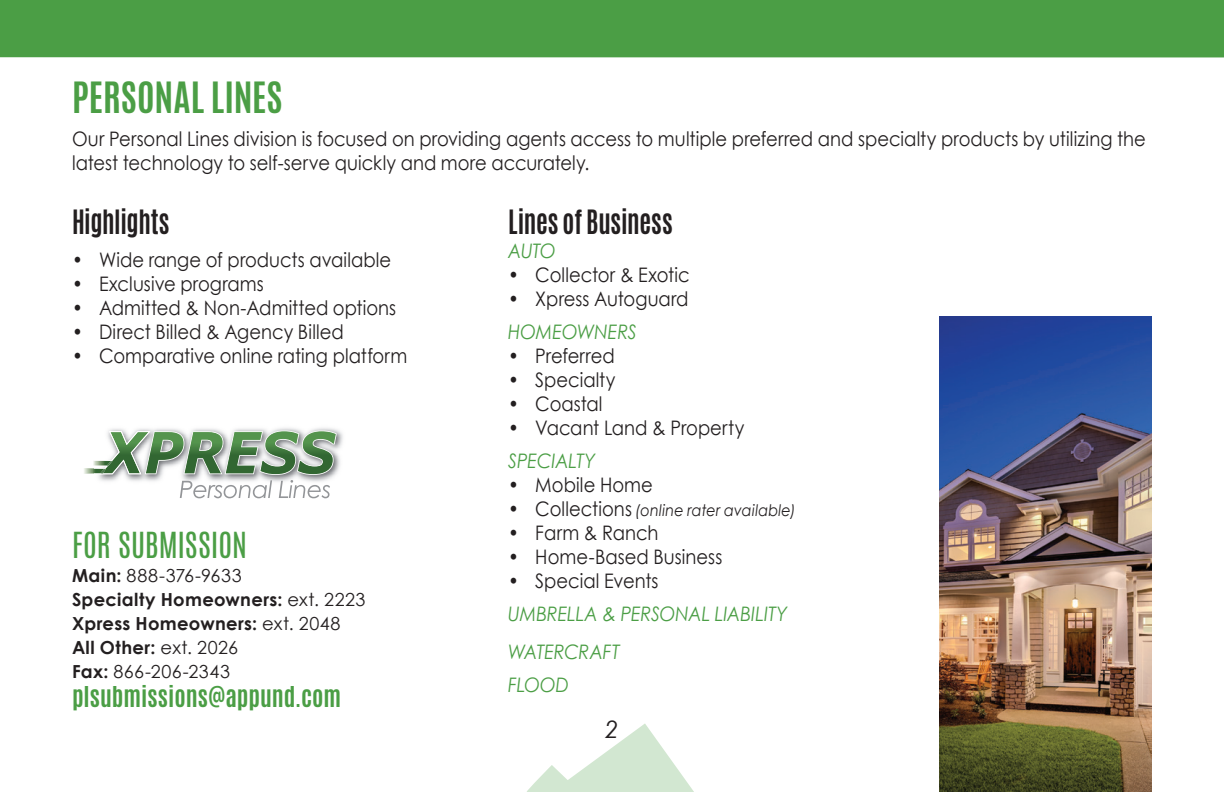
<style>
.page{position:relative;width:1224px;height:792px;background:#fff}
.page>*{position:absolute;margin:0;border:0;box-sizing:border-box;transform-origin:0 0}
.t1{font:700 36px "Antonio";letter-spacing:.005em;color:#4b9e45}
.t2{font:30px "Antonio";letter-spacing:-.005em;color:#4b9e45}
.t3{font:700 28px "Antonio";letter-spacing:-.01em;color:#231f20;scale:.9 1}
.t4{font:700 24px "Antonio";color:#4b9e45}
.t5{font:italic 24px "Century Gothic";color:#231f20}
.t6{font:20px/24px "Century Gothic";color:#231f20;scale:.9 1}
.t7{font:italic 20px/37.8px "Century Gothic";letter-spacing:-.005em;color:#4b9e45;scale:.9 1}
.t8{font:700 18px/24px "Century Gothic";letter-spacing:.015em;color:#231f20}
.t9{font:italic 16px "Century Gothic";letter-spacing:.015em;color:#231f20;scale:.9 1}
.s1{font-style:normal;font-size:20px}
.s2{font-weight:400}
</style>
<div class="page">
<svg style="left:527px;top:723px;width:167px;height:69px"></svg>
<div style="left:0;top:0;width:1224px;height:57px;background:#4b9e45"></div>
<img style="left:940px;top:317px;width:212px;height:475px">
<img style="left:110px;top:428px;width:233px;height:44px">
<svg style="left:84px;top:430px;width:253px;height:68px"></svg>
<h1 class="t1" style="left:72px;top:71px;width:212px">PERSONAL LINES</h1>
<p class="t6" style="left:72px;top:127px;width:1195px">Our Personal Lines division is focused on providing agents access to multiple preferred and specialty products by utilizing the latest technology to self-serve quickly and more accurately.</p>
<h3 class="t3" style="left:72px;top:201px;width:110px">Highlights</h3>
<p class="t6" style="left:72px;top:248px;width:356px">• Wide range of products available</p>
<p class="t6" style="left:72px;top:272px;width:215px">• Exclusive programs</p>
<p class="t6" style="left:72px;top:296px;width:362px">• Admitted &amp; Non-Admitted options</p>
<p class="t6" style="left:72px;top:320px;width:304px">• Direct Billed &amp; Agency Billed</p>
<p class="t6" style="left:72px;top:344px;width:374px">• Comparative online rating platform</p>
<h3 class="t3" style="left:508px;top:201px;width:184px">Lines of Business</h3>
<p class="t7" style="left:508px;top:232px;width:54px">AUTO</p>
<p class="t6" style="left:508px;top:263px;width:203px">• Collector &amp; Exotic</p>
<p class="t6" style="left:508px;top:287px;width:202px">• Xpress Autoguard</p>
<p class="t7" style="left:508px;top:313px;width:144px">HOMEOWNERS</p>
<p class="t6" style="left:508px;top:344px;width:120px">• Preferred</p>
<p class="t6" style="left:508px;top:368px;width:121px">• Specialty</p>
<p class="t6" style="left:508px;top:392px;width:106px">• Coastal</p>
<p class="t6" style="left:508px;top:416px;width:264px">• Vacant Land &amp; Property</p>
<p class="t7" style="left:508px;top:442px;width:98px">SPECIALTY</p>
<p class="t6" style="left:508px;top:473px;width:162px">• Mobile Home</p>
<p class="t9" style="left:508px;top:499px;width:321px"><span class="s1">• Collections</span> (online rater available)</p>
<p class="t6" style="left:508px;top:521px;width:168px">• Farm &amp; Ranch</p>
<p class="t6" style="left:508px;top:545px;width:239px">• Home-Based Business</p>
<p class="t6" style="left:508px;top:569px;width:168px">• Special Events</p>
<p class="t7" style="left:508px;top:595px;width:312px">UMBRELLA &amp; PERSONAL LIABILITY<br>WATERCRAFT</p>
<p class="t7" style="left:508px;top:666px;width:69px">FLOOD</p>
<h2 class="t2" style="left:72px;top:524px;width:176px">FOR SUBMISSION</h2>
<p class="t8" style="left:72px;top:563px;width:295px">Main: <span class="s2">888-376-9633<br></span>Specialty Homeowners: <span class="s2">ext. 2223<br></span>Xpress Homeowners: <span class="s2">ext. 2048<br></span>All Other: <span class="s2">ext. 2026<br></span>Fax: <span class="s2">866-206-2343</span></p>
<p class="t4" style="left:72px;top:679px;width:271px">plsubmissions@appund.com</p>
<p class="t5" style="left:605px;top:713px;width:15px">2</p>
</div>
